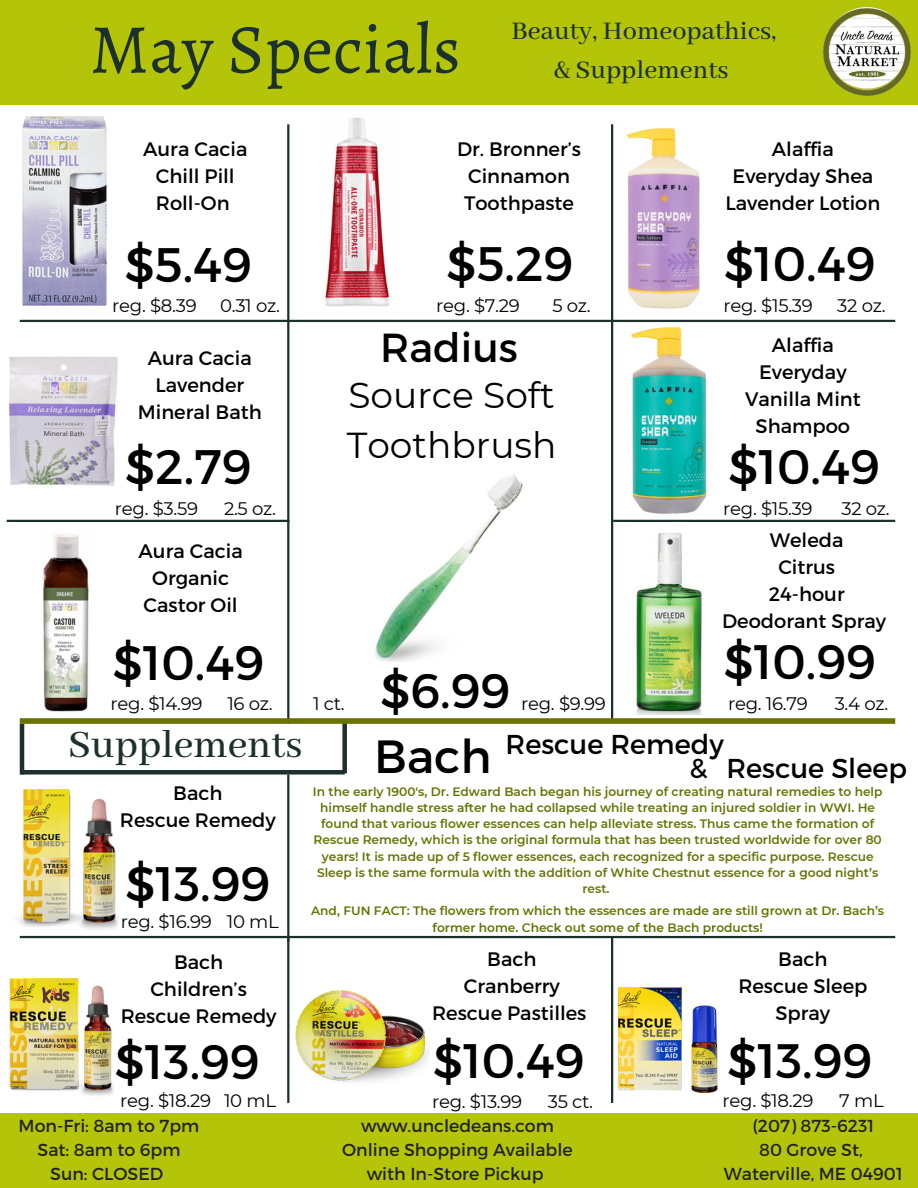
<style>
.page{position:relative;width:918px;height:1188px;background:#fff}
.page>*{position:absolute;margin:0;border:0;box-sizing:border-box;transform-origin:0 0}
.t1{font:70.2px "Alegreya";color:#1c302d}
.t2{font:48.3px "Montserrat";color:#000}
.t3{font:46.5px "Montserrat";color:#000}
.t4{font:500 43.2px "Abhaya Libre";color:#1c302d}
.t5{font:40.5px "Montserrat";color:#000}
.t6{font:36px/49.5px "Montserrat";color:#000}
.t7{font:500 28.2px/39.3px "Abhaya Libre";color:#1c302d;text-align:center}
.t8{font:27.3px "Montserrat";color:#000}
.t9{font:19.5px "Montserrat";color:#000}
.t10{font:18.15px "Montserrat";letter-spacing:-.015em;color:#000}
.t11{font:17.4px "Montserrat";color:#222}
.t12{font:600 12.15px/16.2px "Montserrat";color:#687300;text-align:center}
</style>
<div class="page">
<div style="left:0;top:0;width:918px;height:105px;background:#b4c509"></div>
<div style="left:0;top:1113px;width:918px;height:75px;background:#b4c509"></div>
<img style="left:823px;top:8px;width:88px;height:88px">
<hr style="left:613px;top:520px;width:282px;height:2px;background:#1c302d">
<hr style="left:20px;top:320px;width:875px;height:2px;background:#1c302d">
<hr style="left:287px;top:936px;width:2px;height:167px;background:#1c302d">
<hr style="left:611px;top:124px;width:2px;height:979px;background:#1c302d">
<hr style="left:7px;top:520px;width:282px;height:2px;background:#1c302d">
<hr style="left:287px;top:124px;width:2px;height:600px;background:#1c302d">
<hr style="left:20px;top:724px;width:4px;height:51px;background:#1c302d">
<div style="left:21px;top:770px;width:324px;height:5px;background:#1c302d"></div>
<div style="left:342px;top:722px;width:5px;height:51px;background:#1c302d"></div>
<div style="left:481px;top:724px;width:275px;height:213px;background:#fff"></div>
<div style="left:20px;top:718px;width:875px;height:6px;background:#687300"></div>
<hr style="left:20px;top:936px;width:875px;height:2px;background:#1c302d">
<hr style="left:287px;top:775px;width:2px;height:167px;background:#1c302d">
<img style="left:10px;top:356px;width:108px;height:130px">
<img style="left:18px;top:790px;width:100px;height:139px">
<img style="left:9px;top:979px;width:105px;height:117px">
<img style="left:295px;top:990px;width:134px;height:92px">
<img style="left:619px;top:988px;width:99px;height:104px">
<img style="left:636px;top:533px;width:66px;height:181px">
<img style="left:375px;top:474px;width:148px;height:187px">
<img style="left:626px;top:128px;width:74px;height:181px">
<img style="left:325px;top:117px;width:65px;height:190px">
<img style="left:22px;top:116px;width:85px;height:190px">
<img style="left:43px;top:534px;width:46px;height:178px">
<img style="left:631px;top:327px;width:76px;height:187px">
<p class="t1" style="left:90px;top:1px;width:372px">May Specials</p>
<p class="t7" style="left:512px;top:12px;width:267px">Beauty, Homeopathics, &amp; Supplements</p>
<p class="t9" style="left:143px;top:136px;width:106px">Aura Cacia</p>
<p class="t9" style="left:156px;top:163px;width:80px">Chill Pill</p>
<p class="t9" style="left:156px;top:190px;width:75px">Roll-On</p>
<p class="t2" style="left:125px;top:233px;width:129px">$5.49</p>
<p class="t10" style="left:112px;top:294px;width:86px">reg. $8.39</p>
<h5 class="t10" style="left:220px;top:294px;width:61px">0.31 oz.</h5>
<p class="t9" style="left:148px;top:346px;width:106px">Aura Cacia</p>
<p class="t9" style="left:155px;top:373px;width:90px">Lavender</p>
<p class="t9" style="left:138px;top:400px;width:126px">Mineral Bath</p>
<p class="t2" style="left:125px;top:436px;width:128px">$2.79</p>
<p class="t10" style="left:115px;top:497px;width:85px">reg. $3.59</p>
<h2 class="t10" style="left:224px;top:497px;width:53px">2.5 oz.</h2>
<p class="t9" style="left:457px;top:136px;width:126px">Dr. Bronner’s</p>
<p class="t9" style="left:468px;top:163px;width:103px">Cinnamon</p>
<p class="t9" style="left:464px;top:190px;width:111px">Toothpaste</p>
<h2 class="t2" style="left:447px;top:233px;width:128px">$5.29</h2>
<h2 class="t10" style="left:436px;top:294px;width:85px">reg. $7.29</h2>
<p class="t10" style="left:552px;top:294px;width:40px">5 oz.</p>
<p class="t5" style="left:380px;top:321px;width:139px">Radius</p>
<h2 class="t6" style="left:347px;top:371px;width:211px">Source Soft<br>Toothbrush</h2>
<p class="t9" style="left:139px;top:539px;width:106px">Aura Cacia</p>
<p class="t9" style="left:152px;top:566px;width:78px">Organic</p>
<p class="t9" style="left:144px;top:593px;width:96px">Castor Oil</p>
<p class="t2" style="left:113px;top:631px;width:153px">$10.49</p>
<h2 class="t10" style="left:111px;top:692px;width:93px">reg. $14.99</h2>
<p class="t10" style="left:227px;top:692px;width:47px">16 oz.</p>
<p class="t10" style="left:313px;top:692px;width:33px">1 ct.</p>
<p class="t10" style="left:521px;top:692px;width:86px">reg. $9.99</p>
<p class="t2" style="left:380px;top:660px;width:131px">$6.99</p>
<p class="t9" style="left:772px;top:136px;width:63px">Alaffia</p>
<p class="t9" style="left:733px;top:163px;width:142px">Everyday Shea</p>
<p class="t9" style="left:725px;top:190px;width:157px">Lavender Lotion</p>
<p class="t2" style="left:724px;top:233px;width:153px">$10.49</p>
<p class="t10" style="left:724px;top:294px;width:91px">reg. $15.39</p>
<p class="t10" style="left:837px;top:294px;width:50px">32 oz.</p>
<p class="t9" style="left:772px;top:332px;width:63px">Alaffia</p>
<h2 class="t9" style="left:759px;top:359px;width:89px">Everyday</h2>
<h2 class="t9" style="left:745px;top:386px;width:117px">Vanilla Mint</h2>
<h2 class="t9" style="left:756px;top:413px;width:96px">Shampoo</h2>
<p class="t2" style="left:728px;top:436px;width:153px">$10.49</p>
<p class="t10" style="left:723px;top:497px;width:91px">reg. $15.39</p>
<p class="t10" style="left:841px;top:497px;width:50px">32 oz.</p>
<p class="t9" style="left:770px;top:527px;width:75px">Weleda</p>
<p class="t9" style="left:778px;top:554px;width:58px">Citrus</p>
<p class="t9" style="left:769px;top:581px;width:77px">24-hour</p>
<h3 class="t9" style="left:722px;top:608px;width:166px">Deodorant Spray</h3>
<p class="t2" style="left:724px;top:631px;width:154px">$10.99</p>
<p class="t10" style="left:728px;top:692px;width:81px">reg. 16.79</p>
<p class="t10" style="left:835px;top:692px;width:55px">3.4 oz.</p>
<h6 class="t4" style="left:68px;top:721px;width:236px">Supplements</h6>
<p class="t9" style="left:173px;top:780px;width:51px">Bach</p>
<p class="t9" style="left:120px;top:807px;width:157px">Rescue Remedy</p>
<p class="t2" style="left:126px;top:853px;width:146px">$13.99</p>
<p class="t10" style="left:121px;top:911px;width:92px">reg. $16.99</p>
<p class="t10" style="left:227px;top:911px;width:54px">10 mL</p>
<p class="t9" style="left:174px;top:950px;width:51px">Bach</p>
<p class="t9" style="left:150px;top:977px;width:98px">Children’s</p>
<h2 class="t9" style="left:121px;top:1004px;width:157px">Rescue Remedy</h2>
<p class="t2" style="left:115px;top:1030px;width:146px">$13.99</p>
<p class="t10" style="left:120px;top:1089px;width:92px">reg. $18.29</p>
<p class="t10" style="left:224px;top:1089px;width:54px">10 mL</p>
<p class="t11" style="left:19px;top:1115px;width:182px">Mon-Fri: 8am to 7pm</p>
<p class="t11" style="left:38px;top:1139px;width:145px">Sat: 8am to 6pm</p>
<p class="t11" style="left:50px;top:1163px;width:115px">Sun: CLOSED</p>
<p class="t3" style="left:374px;top:726px;width:119px">Bach</p>
<p class="t8" style="left:506px;top:727px;width:220px">Rescue Remedy</p>
<p class="t8" style="left:689px;top:751px;width:20px">&amp;</p>
<p class="t8" style="left:726px;top:751px;width:182px">Rescue Sleep</p>
<p class="t12" style="left:313px;top:783px;width:571px">In the early 1900's, Dr. Edward Bach began his journey of creating natural remedies to help himself handle stress after he had collapsed while treating an injured soldier in WWI. He found that various flower essences can help alleviate stress. Thus came the formation of Rescue Remedy, which is the original formula that has been trusted worldwide for over 80 years! It is made up of 5 flower essences, each recognized for a specific purpose. Rescue Sleep is the same formula with the addition of White Chestnut essence for a good night’s rest.</p>
<p class="t12" style="left:311px;top:903px;width:575px">And, FUN FACT: The flowers from which the essences are made are still grown at Dr. Bach’s former home. Check out some of the Bach products!</p>
<p class="t9" style="left:487px;top:946px;width:51px">Bach</p>
<p class="t9" style="left:464px;top:973px;width:98px">Cranberry</p>
<p class="t9" style="left:432px;top:1000px;width:156px">Rescue Pastilles</p>
<h2 class="t2" style="left:433px;top:1030px;width:153px">$10.49</h2>
<h2 class="t10" style="left:432px;top:1090px;width:92px">reg. $13.99</h2>
<p class="t10" style="left:548px;top:1090px;width:47px">35 ct.</p>
<h4 class="t11" style="left:361px;top:1115px;width:194px">www.uncledeans.com</h4>
<p class="t11" style="left:342px;top:1139px;width:232px">Online Shopping Available</p>
<p class="t11" style="left:367px;top:1163px;width:179px">with In-Store Pickup</p>
<p class="t9" style="left:778px;top:946px;width:51px">Bach</p>
<p class="t9" style="left:738px;top:973px;width:130px">Rescue Sleep</p>
<p class="t9" style="left:775px;top:1000px;width:56px">Spray</p>
<p class="t2" style="left:727px;top:1029px;width:146px">$13.99</p>
<p class="t10" style="left:723px;top:1089px;width:92px">reg. $18.29</p>
<p class="t10" style="left:839px;top:1089px;width:46px">7 mL</p>
<h2 class="t11" style="left:752px;top:1115px;width:123px">(207) 873-6231</h2>
<p class="t11" style="left:759px;top:1139px;width:105px">80 Grove St,</p>
<p class="t11" style="left:724px;top:1163px;width:180px">Waterville, ME 04901</p>
</div>
